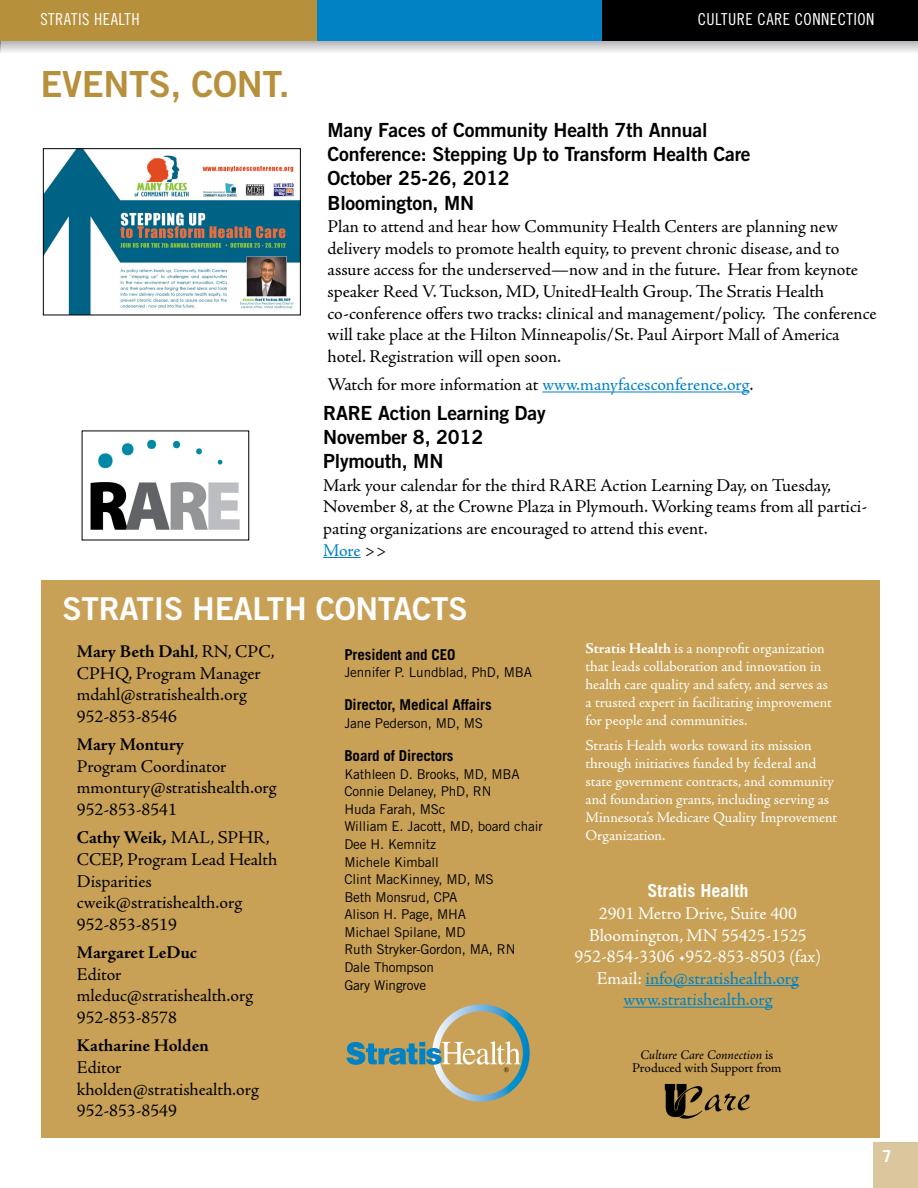
<style>
.page{position:relative;width:918px;height:1188px;background:#fff}
.page>*{position:absolute;margin:0;border:0;box-sizing:border-box;transform-origin:0 0}
.Section_Headers_KMH{font:36px "Trade Gothic LT Std Bd 2";letter-spacing:-.01em;color:#b7903c}
.Section_Headers_KMH-2{font:31.5px "Trade Gothic LT Std Bd 2";letter-spacing:-.01em;color:#fff}
.Head_3{font:19.5px/23.4px "Trade Gothic LT Std Bd 2";letter-spacing:-.01em;color:#000}
.Body_text{font:18px/21.6px "Adobe Jenson Pro";letter-spacing:-.005em;color:#000}
.Body_text-2{font:18px/21.6px "Adobe Jenson Pro";color:#fff;text-align:center}
.Body_text-3{font:18px "Adobe Jenson Pro";letter-spacing:-.005em;color:#0082c4}
.Body_text-4{font:700 18px "Trade Gothic LT Std";color:#fff}
.t1{font:16.5px "Trade Gothic LT Std Cn 18";letter-spacing:.03em;color:#fff}
.t2{font:700 16.5px "Trade Gothic LT Std";color:#fff}
.Body_text-5{font:15px/18px "Adobe Jenson Pro";letter-spacing:-.005em;color:#fff}
.Head_3-2{font:700 15px "Trade Gothic LT Std";letter-spacing:-.01em;color:#000}
.Head_3-3{font:13.5px "Trade Gothic LT Std";letter-spacing:-.01em;color:#000}
.Body_text-6{font:13.5px/13.5px "Adobe Jenson Pro";letter-spacing:-.005em;color:#000;text-align:center}
.s1{color:#000}
.s2{color:#0082c4}
.s3{font-weight:700}
.s4{font-style:italic}
</style>
<div class="page">
<div style="left:41px;top:580px;width:838px;height:557px;background:#c8a156"></div>
<hr style="left:646px;top:985px;width:153px;height:1px;background:#0082c4">
<hr style="left:623px;top:1007px;width:149px;height:1px;background:#0082c4">
<hr style="left:542px;top:392px;width:208px;height:1px;background:#0082c4">
<hr style="left:323px;top:557px;width:38px;height:1px;background:#0082c4">
<svg style="left:665px;top:1084px;width:85px;height:35px"></svg>
<img style="left:45px;top:150px;width:254px;height:163px">
<div style="left:43px;top:148px;width:258px;height:167px;border:1px solid #000"></div>
<img style="left:90px;top:439px;width:150px;height:91px">
<svg style="left:347px;top:1004px;width:183px;height:98px"></svg>
<svg style="left:1px;top:40px;width:917px;height:12px;background:#c5c9ca"></svg>
<svg style="left:0;top:40px;width:1px;height:13px"></svg>
<div style="left:601px;top:0;width:317px;height:40px;background:#000"></div>
<div style="left:317px;top:0;width:284px;height:40px;background:#0082c4"></div>
<div style="left:0;top:0;width:317px;height:40px;background:#b7903c"></div>
<div style="left:873px;top:1143px;width:45px;height:45px;background:#dbc79e"></div>
<p class="t1" style="left:40px;top:10px;width:101px">STRATIS HEALTH</p>
<p class="t1" style="left:698px;top:10px;width:178px">CULTURE CARE CONNECTION</p>
<p class="Section_Headers_KMH" style="left:40px;top:62px;width:251px">EVENTS, CONT.</p>
<p class="Head_3" style="left:328px;top:118px;width:425px">Many Faces of Community Health 7th Annual<br>Conference: Stepping Up to Transform Health Care</p>
<p class="Head_3" style="left:328px;top:166px;width:184px">October 25-26, 2012</p>
<p class="Head_3" style="left:328px;top:191px;width:148px">Bloomington, MN</p>
<p class="Body_text" style="left:328px;top:216px;width:551px">Plan to attend and hear how Community Health Centers are planning new delivery models to promote health equity, to prevent chronic disease, and to assure access for the underserved—now and in the future. Hear from keynote speaker Reed V. Tuckson, MD, UnitedHealth Group. The Stratis Health co-conference offers two tracks: clinical and management/policy. The conference will take place at the Hilton Minneapolis/St. Paul Airport Mall of America hotel. Registration will open soon.</p>
<p class="Body_text-3" style="left:328px;top:374px;width:427px"><span class="s1">Watch for more information at</span> www.manyfacesconference.org<span class="s1">.</span></p>
<p class="Head_3" style="left:323px;top:401px;width:224px">RARE Action Learning Day<br>November 8, 2012</p>
<p class="Head_3" style="left:323px;top:449px;width:122px">Plymouth, MN</p>
<p class="Body_text" style="left:323px;top:475px;width:546px">Mark your calendar for the third RARE Action Learning Day, on Tuesday, November 8, at the Crowne Plaza in Plymouth. Working teams from all partici&shy;pating organizations are encouraged to attend this event.<br><span class="s2">More</span> &gt;&gt;</p>
<p class="Section_Headers_KMH-2" style="left:63px;top:590px;width:406px">STRATIS HEALTH CONTACTS</p>
<p class="Body_text" style="left:77px;top:641px;width:199px"><span class="s3">Mary Beth Dahl</span>, RN, CPC,<br>CPHQ, Program Manager mdahl@stratishealth.org<br>952-853-8546</p>
<p class="Body_text" style="left:77px;top:734px;width:201px"><span class="s3">Mary Montury<br></span>Program Coordinator mmontury@stratishealth.org<br>952-853-8541</p>
<p class="Body_text" style="left:77px;top:827px;width:202px"><span class="s3">Cathy Weik,</span> MAL, SPHR,<br>CCEP, Program Lead Health<br>Disparities cweik@stratishealth.org<br>952-853-8519</p>
<p class="Body_text" style="left:77px;top:942px;width:178px"><span class="s3">Margaret LeDuc<br></span>Editor mleduc@stratishealth.org<br>952-853-8578</p>
<p class="Body_text" style="left:77px;top:1035px;width:183px"><span class="s3">Katharine Holden<br></span>Editor kholden@stratishealth.org<br>952-853-8549</p>
<p class="Head_3-2" style="left:344px;top:645px;width:112px">President and CEO</p>
<p class="Head_3-3" style="left:344px;top:664px;width:189px">Jennifer P. Lundblad, PhD, MBA</p>
<p class="Head_3-2" style="left:344px;top:696px;width:149px">Director, Medical Affairs</p>
<p class="Head_3-3" style="left:344px;top:715px;width:140px">Jane Pederson, MD, MS</p>
<p class="Head_3-2" style="left:344px;top:746px;width:111px">Board of Directors</p>
<p class="Head_3-3" style="left:344px;top:766px;width:177px">Kathleen D. Brooks, MD, MBA</p>
<p class="Head_3-3" style="left:344px;top:783px;width:149px">Connie Delaney, PhD, RN</p>
<p class="Head_3-3" style="left:344px;top:801px;width:103px">Huda Farah, MSc</p>
<p class="Head_3-3" style="left:344px;top:818px;width:200px">William E. Jacott, MD, board chair</p>
<p class="Head_3-3" style="left:344px;top:836px;width:93px">Dee H. Kemnitz</p>
<p class="Head_3-3" style="left:344px;top:854px;width:96px">Michele Kimball</p>
<p class="Head_3-3" style="left:344px;top:871px;width:151px">Clint MacKinney, MD, MS</p>
<p class="Head_3-3" style="left:344px;top:889px;width:114px">Beth Monsrud, CPA</p>
<p class="Head_3-3" style="left:344px;top:906px;width:123px">Alison H. Page, MHA</p>
<p class="Head_3-3" style="left:344px;top:924px;width:122px">Michael Spilane, MD</p>
<p class="Head_3-3" style="left:344px;top:941px;width:173px">Ruth Stryker-Gordon, MA, RN</p>
<p class="Head_3-3" style="left:344px;top:959px;width:91px">Dale Thompson</p>
<p class="Head_3-3" style="left:344px;top:977px;width:83px">Gary Wingrove</p>
<p class="Body_text-5" style="left:586px;top:639px;width:248px"><span class="s3">Stratis Health</span> is a nonprofit organization that leads collaboration and innovation in health care quality and safety, and serves as a trusted expert in facilitating improvement for people and communities.</p>
<p class="Body_text-5" style="left:586px;top:736px;width:253px">Stratis Health works toward its mission through initiatives funded by federal and state government contracts, and community and foundation grants, including serving as Minnesota’s Medicare Quality Improvement Organization.</p>
<p class="Body_text-4" style="left:647px;top:880px;width:103px">Stratis Health</p>
<p class="Body_text-2" style="left:599px;top:903px;width:200px">2901 Metro Drive, Suite 400</p>
<p class="Body_text-2" style="left:575px;top:924px;width:248px">Bloomington, MN 55425-1525<br>952-854-3306 •952-853-8503 (fax)<br>Email: <span class="s2">info@stratishealth.org www.stratishealth.org</span></p>
<p class="Body_text-6" style="left:632px;top:1048px;width:151px"><span class="s4">Culture Care Connection</span> is<br>Produced with Support from</p>
<p class="t2" style="left:882px;top:1146px;width:11px">7</p>
</div>
